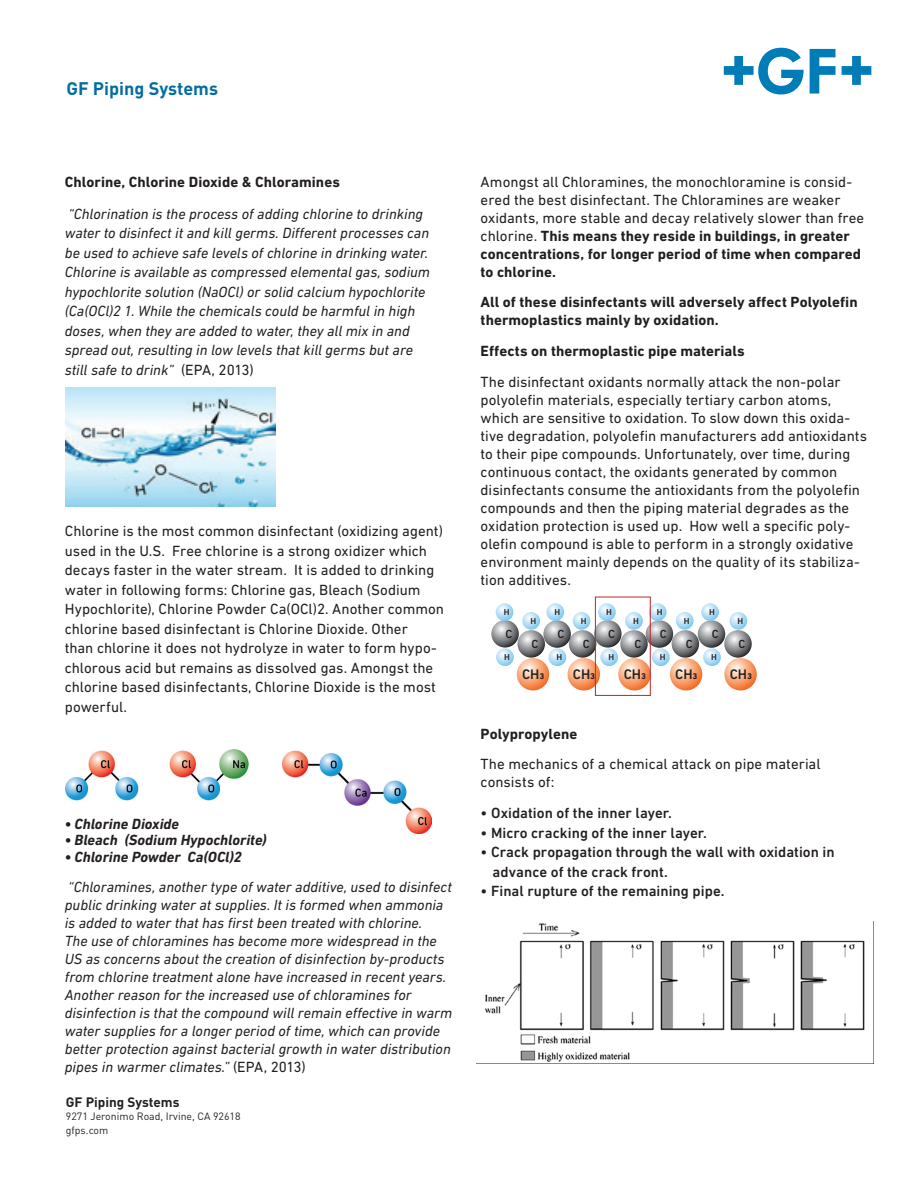
<style>
.page{position:relative;width:918px;height:1188px;background:#fff}
.page>*{position:absolute;margin:0;border:0;box-sizing:border-box;transform-origin:0 0}
.t1{font:700 18px "DIN";color:#006da2}
.t2{font:15px/18px "DIN Next W1 G";color:#231f20}
.t3{font:italic 15px/18px "DIN Next W1 G";color:#231f20}
.t4{font:700 15px/18px "DIN Next W1 G";letter-spacing:.005em;color:#231f20}
.t5{font:500 15px/19.5px "DIN Next W1 G";letter-spacing:.005em;color:#231f20}
.t6{font:italic 700 15px "DIN Next W1 G";color:#231f20}
.t7{font:500 14.1px "DIN Next W1 G";color:#231f20}
.t8{font:700 13.5px "DIN";color:#231f20}
.t9{font:500 12px "DIN Next W1 G";color:#231f20}
.t10{font:10.5px/13.5px "DIN";color:#231f20}
.t11{font:500 8.85px "DIN Next W1 G";color:#231f20}
.s1{font-style:normal}
.s2{font-weight:700}
</style>
<div class="page">
<img style="left:66px;top:749px;width:366px;height:84px">
<svg style="left:724px;top:48px;width:80px;height:46px"></svg>
<svg style="left:810px;top:49px;width:25px;height:45px"></svg>
<svg style="left:842px;top:56px;width:29px;height:29px"></svg>
<img style="left:65px;top:388px;width:210px;height:118px">
<svg style="left:517px;top:658px;width:32px;height:32px"></svg>
<svg style="left:568px;top:658px;width:32px;height:32px"></svg>
<svg style="left:618px;top:658px;width:33px;height:32px"></svg>
<svg style="left:670px;top:658px;width:32px;height:32px"></svg>
<svg style="left:724px;top:658px;width:33px;height:32px"></svg>
<svg style="left:491px;top:620px;width:28px;height:28px"></svg>
<svg style="left:672px;top:630px;width:27px;height:28px"></svg>
<svg style="left:620px;top:630px;width:28px;height:28px"></svg>
<svg style="left:569px;top:630px;width:27px;height:28px"></svg>
<svg style="left:517px;top:630px;width:28px;height:28px"></svg>
<svg style="left:543px;top:620px;width:28px;height:28px"></svg>
<svg style="left:724px;top:630px;width:28px;height:28px"></svg>
<svg style="left:698px;top:620px;width:27px;height:28px"></svg>
<svg style="left:594px;top:620px;width:28px;height:28px"></svg>
<svg style="left:646px;top:620px;width:27px;height:28px"></svg>
<svg style="left:546px;top:603px;width:18px;height:18px"></svg>
<svg style="left:496px;top:603px;width:17px;height:18px"></svg>
<svg style="left:649px;top:603px;width:18px;height:18px"></svg>
<svg style="left:598px;top:603px;width:18px;height:18px"></svg>
<svg style="left:730px;top:612px;width:17px;height:18px"></svg>
<svg style="left:676px;top:612px;width:18px;height:18px"></svg>
<svg style="left:625px;top:612px;width:18px;height:18px"></svg>
<svg style="left:573px;top:612px;width:17px;height:18px"></svg>
<svg style="left:522px;top:612px;width:18px;height:18px"></svg>
<svg style="left:701px;top:603px;width:18px;height:18px"></svg>
<svg style="left:496px;top:648px;width:18px;height:18px"></svg>
<svg style="left:549px;top:648px;width:17px;height:18px"></svg>
<svg style="left:600px;top:648px;width:18px;height:18px"></svg>
<svg style="left:652px;top:648px;width:18px;height:18px"></svg>
<svg style="left:703px;top:648px;width:18px;height:18px"></svg>
<div style="left:595px;top:597px;width:56px;height:99px;border:1px solid #c0262d"></div>
<img style="left:485px;top:922px;width:389px;height:141px">
<p class="t1" style="left:67px;top:76px;width:153px">GF Piping Systems</p>
<p class="t4" style="left:65px;top:172px;width:277px">Chlorine, Chlorine Dioxide &amp; Chloramines</p>
<p class="t3" style="left:65px;top:204px;width:367px;line-height:19.5px">“Chlorination is the process of adding chlorine to drinking water to disinfect it and kill germs. Different processes can be used to achieve safe levels of chlorine in drinking water.<br>Chlorine is available as compressed elemental gas, sodium hypochlorite solution (NaOCl) or solid calcium hypochlorite (Ca(OCl)2 1. While the chemicals could be harmful in high doses, when they are added to water, they all mix in and spread out, resulting in low levels that kill germs but are still safe to drink” <span class="s1">(EPA, 2013)</span></p>
<p class="t2" style="left:65px;top:521px;width:381px;line-height:19.5px">Chlorine is the most common disinfectant (oxidizing agent) used in the U.S. Free chlorine is a strong oxidizer which decays faster in the water stream. It is added to drinking water in following forms: Chlorine gas, Bleach (Sodium Hypochlorite), Chlorine Powder Ca(OCl)2. Another common chlorine based disinfectant is Chlorine Dioxide. Other<br>than chlorine it does not hydrolyze in water to form hypo&shy;chlorous acid but remains as dissolved gas. Amongst the chlorine based disinfectants, Chlorine Dioxide is the most powerful.</p>
<p class="t6" style="left:65px;top:815px;width:116px">• Chlorine Dioxide</p>
<p class="t6" style="left:65px;top:831px;width:204px">• Bleach (Sodium Hypochlorite)</p>
<p class="t6" style="left:65px;top:848px;width:178px">• Chlorine Powder Ca(OCl)2</p>
<p class="t3" style="left:65px;top:878px;width:389px">“Chloramines, another type of water additive, used to disinfect public drinking water at supplies. It is formed when ammonia is added to water that has first been treated with chlorine.<br>The use of chloramines has become more widespread in the US as concerns about the creation of disinfection by-products from chlorine treatment alone have increased in recent years.<br>Another reason for the increased use of chloramines for disinfection is that the compound will remain effective in warm water supplies for a longer period of time, which can provide better protection against bacterial growth in water distribution pipes in warmer climates.” <span class="s1">(EPA, 2013)</span></p>
<p class="t8" style="left:66px;top:1093px;width:115px">GF Piping Systems</p>
<p class="t10" style="left:66px;top:1109px;width:176px">9271 Jeronimo Road, Irvine, CA 92618 gfps.com</p>
<p class="t2" style="left:481px;top:172px;width:385px">Amongst all Chloramines, the monochloramine is consid&shy;ered the best disinfectant. The Chloramines are weaker oxidants, more stable and decay relatively slower than free chlorine. <span class="s2">This means they reside in buildings, in greater concentrations, for longer period of time when compared to chlorine.</span></p>
<p class="t4" style="left:481px;top:293px;width:379px">All of these disinfectants will adversely affect Polyolefin thermoplastics mainly by oxidation.</p>
<p class="t4" style="left:481px;top:342px;width:266px">Effects on thermoplastic pipe materials</p>
<p class="t2" style="left:481px;top:372px;width:388px">The disinfectant oxidants normally attack the non-polar polyolefin materials, especially tertiary carbon atoms, which are sensitive to oxidation. To slow down this oxida&shy;tive degradation, polyolefin manufacturers add antioxidants to their pipe compounds. Unfortunately, over time, during continuous contact, the oxidants generated by common disinfectants consume the antioxidants from the polyolefin compounds and then the piping material degrades as the oxidation protection is used up. How well a specific poly&shy;olefin compound is able to perform in a strongly oxidative environment mainly depends on the quality of its stabiliza&shy;tion additives.</p>
<p class="t11" style="left:504px;top:607px;width:7px">H</p>
<p class="t11" style="left:555px;top:607px;width:7px">H</p>
<p class="t11" style="left:606px;top:607px;width:7px">H</p>
<p class="t11" style="left:657px;top:607px;width:7px">H</p>
<p class="t11" style="left:530px;top:616px;width:7px">H</p>
<p class="t11" style="left:581px;top:616px;width:7px">H</p>
<p class="t11" style="left:633px;top:616px;width:7px">H</p>
<p class="t11" style="left:684px;top:616px;width:7px">H</p>
<p class="t11" style="left:738px;top:616px;width:7px">H</p>
<p class="t11" style="left:709px;top:607px;width:7px">H</p>
<p class="t9" style="left:505px;top:627px;width:8px">C</p>
<p class="t9" style="left:608px;top:627px;width:8px">C</p>
<p class="t9" style="left:660px;top:627px;width:8px">C</p>
<p class="t9" style="left:712px;top:627px;width:8px">C</p>
<p class="t9" style="left:558px;top:627px;width:8px">C</p>
<p class="t9" style="left:532px;top:637px;width:8px">C</p>
<p class="t9" style="left:583px;top:637px;width:8px">C</p>
<p class="t9" style="left:634px;top:637px;width:8px">C</p>
<p class="t9" style="left:686px;top:637px;width:8px">C</p>
<p class="t11" style="left:504px;top:652px;width:7px">H</p>
<p class="t11" style="left:557px;top:652px;width:7px">H</p>
<p class="t11" style="left:608px;top:652px;width:7px">H</p>
<p class="t11" style="left:660px;top:652px;width:7px">H</p>
<p class="t11" style="left:711px;top:652px;width:7px">H</p>
<p class="t9" style="left:738px;top:637px;width:8px">C</p>
<p class="t7" style="left:522px;top:666px;width:24px">CH3</p>
<p class="t7" style="left:573px;top:666px;width:24px">CH3</p>
<p class="t7" style="left:624px;top:666px;width:24px">CH3</p>
<p class="t7" style="left:675px;top:666px;width:24px">CH3</p>
<p class="t7" style="left:730px;top:666px;width:24px">CH3</p>
<p class="t4" style="left:481px;top:724px;width:98px">Polypropylene</p>
<p class="t2" style="left:481px;top:755px;width:341px">The mechanics of a chemical attack on pipe material consists of:</p>
<p class="t5" style="left:481px;top:803px;width:193px">• Oxidation of the inner layer.</p>
<p class="t5" style="left:481px;top:823px;width:228px">• Micro cracking of the inner layer.</p>
<p class="t5" style="left:493px;top:842px;width:344px;text-indent:-12px">• Crack propagation through the wall with oxidation in advance of the crack front.</p>
<p class="t5" style="left:481px;top:881px;width:246px">• Final rupture of the remaining pipe.</p>
</div>
